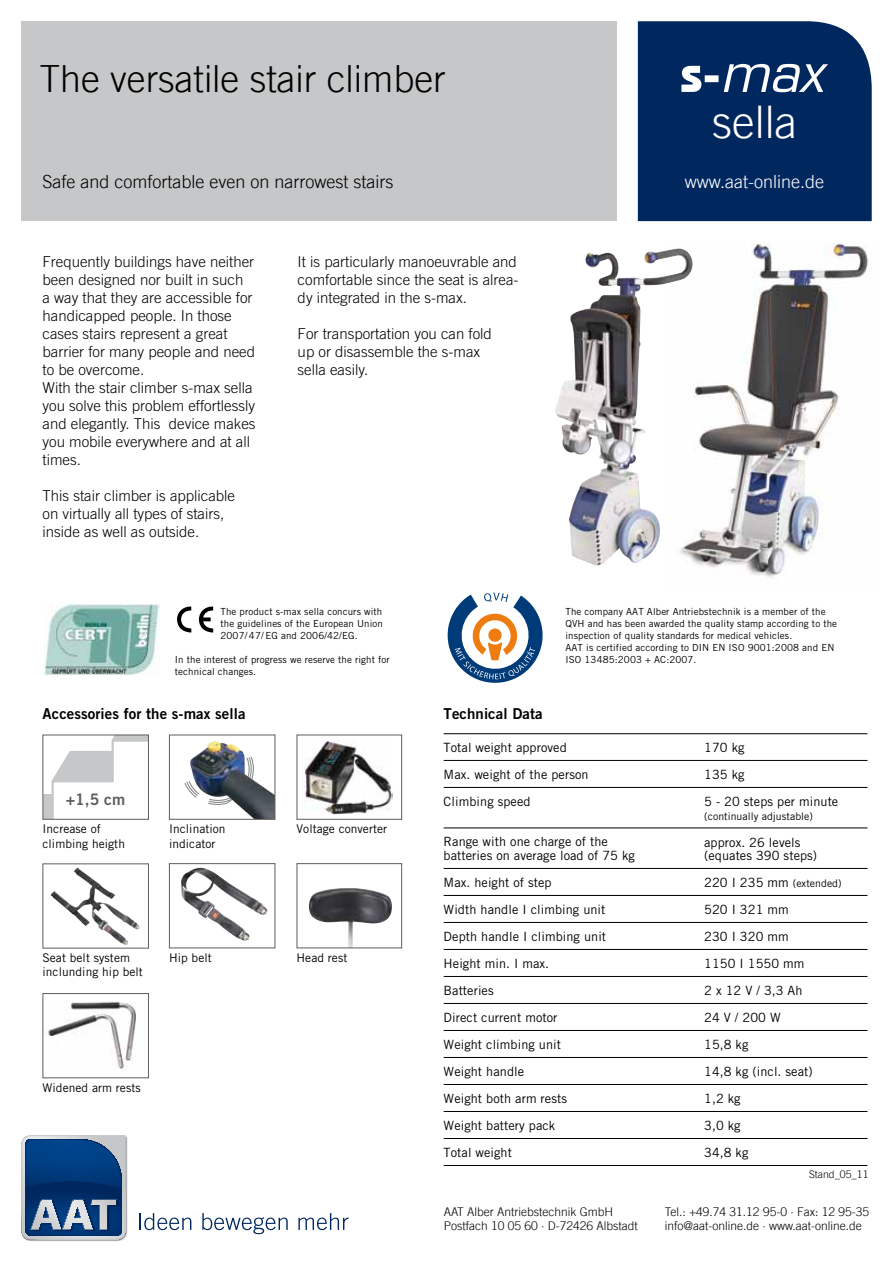
<style>
.page{position:relative;width:893px;height:1263px;background:#fff}
.page>*{position:absolute;margin:0;border:0;box-sizing:border-box;transform-origin:0 0}
.t1{font:300 45px "Trade Gothic LT";color:#fff}
.t2{font:300 37.5px "Trade Gothic LT";color:#000}
.t3{font:300 18px "Trade Gothic LT";color:#000}
.t4{font:300 18px "Trade Gothic LT";color:#fff}
.t5{font:15.75px "Trade Gothic Bold Two";color:#615d59}
.t6{font:300 15px/18px "Trade Gothic";color:#000}
.t7{font:15px "Trade Gothic Bold Two";letter-spacing:.005em;color:#000}
.t8{font:12.75px/27px "Trade Gothic";letter-spacing:.005em;color:#000}
.t9{font:300 12px/14.4px "Trade Gothic LT";color:#000}
.t10{font:12px/14.2px "Trade Gothic";letter-spacing:.005em;color:#000}
.t11{font:10.5px "Trade Gothic";letter-spacing:.005em;color:#000}
.t12{font:300 10.5px "Trade Gothic LT";color:#000}
.t13{font:9.75px/12px "Trade Gothic";letter-spacing:.01em;color:#000}
.s1{font-size:12.75px}
</style>
<div class="page">
<img style="left:675px;top:244px;width:194px;height:334px">
<img style="left:555px;top:249px;width:131px;height:205px">
<div style="left:21px;top:21px;width:596px;height:200px;background:#c6c7c8"></div>
<div style="left:638px;top:21px;width:234px;height:200px;background:#00285f"></div>
<svg style="left:139px;top:1213px;width:52px;height:17px"></svg>
<svg style="left:202px;top:1213px;width:86px;height:21px"></svg>
<svg style="left:298px;top:1213px;width:51px;height:17px"></svg>
<svg style="left:21px;top:1135px;width:107px;height:106px;background:#416692"></svg>
<svg style="left:681px;top:64px;width:147px;height:28px"></svg>
<svg style="left:181px;top:867px;width:87px;height:74px"></svg>
<img style="left:182px;top:868px;width:19px;height:10px">
<div style="left:169px;top:863px;width:106px;height:85px;border:1px solid #615d59"></div>
<svg style="left:74px;top:868px;width:10px;height:12px"></svg>
<div style="left:43px;top:863px;width:106px;height:85px;border:1px solid #615d59"></div>
<div style="left:43px;top:794px;width:10px;height:25px;background:#c6c7c8"></div>
<svg style="left:49px;top:735px;width:100px;height:85px"></svg>
<svg style="left:184px;top:781px;width:6px;height:11px"></svg>
<img style="left:190px;top:741px;width:83px;height:77px">
<div style="left:169px;top:735px;width:106px;height:85px;border:1px solid #615d59"></div>
<hr style="left:444px;top:733px;width:423px;height:1px;background:#000">
<hr style="left:444px;top:760px;width:423px;height:1px;background:#000">
<hr style="left:444px;top:787px;width:423px;height:1px;background:#000">
<hr style="left:444px;top:828px;width:423px;height:1px;background:#000">
<hr style="left:444px;top:868px;width:423px;height:1px;background:#000">
<hr style="left:444px;top:895px;width:423px;height:1px;background:#000">
<hr style="left:444px;top:922px;width:423px;height:1px;background:#000">
<hr style="left:444px;top:949px;width:423px;height:1px;background:#000">
<hr style="left:444px;top:976px;width:423px;height:1px;background:#000">
<hr style="left:444px;top:1003px;width:423px;height:1px;background:#000">
<hr style="left:444px;top:1030px;width:423px;height:1px;background:#000">
<hr style="left:444px;top:1057px;width:423px;height:1px;background:#000">
<hr style="left:444px;top:1084px;width:423px;height:1px;background:#000">
<hr style="left:444px;top:1111px;width:423px;height:1px;background:#000">
<hr style="left:444px;top:1138px;width:423px;height:1px;background:#000">
<hr style="left:444px;top:1165px;width:423px;height:1px;background:#000">
<img style="left:305px;top:741px;width:88px;height:73px">
<div style="left:297px;top:735px;width:105px;height:85px;border:1px solid #615d59"></div>
<img style="left:309px;top:888px;width:83px;height:58px">
<div style="left:297px;top:863px;width:105px;height:85px;border:1px solid #615d59"></div>
<img style="left:48px;top:1001px;width:88px;height:69px">
<div style="left:43px;top:993px;width:106px;height:85px;border:1px solid #615d59"></div>
<svg style="left:177px;top:606px;width:14px;height:26px"></svg>
<svg style="left:199px;top:606px;width:14px;height:26px"></svg>
<img style="left:43px;top:604px;width:116px;height:71px">
<svg style="left:448px;top:593px;width:95px;height:90px"></svg>
<h2 class="t2" style="left:39px;top:57px;width:408px">The versatile stair climber</h2>
<h1 class="t1" style="left:712px;top:96px;width:86px">sella</h1>
<p class="t3" style="left:43px;top:171px;width:353px">Safe and comfortable even on narrowest stairs</p>
<p class="t4" style="left:685px;top:171px;width:141px">www.aat-online.de</p>
<p class="t6" style="left:43px;top:252px;width:215px">Frequently buildings have neither been designed nor built in such<br>a way that they are accessible for handicapped people. In those cases stairs represent a great barrier for many people and need to be overcome.<br>With the stair climber s-max sella you solve this problem effortlessly and elegantly. This device makes you mobile everywhere and at all times.</p>
<p class="t6" style="left:43px;top:486px;width:194px">This stair climber is applicable on virtually all types of stairs, inside as well as outside.</p>
<p class="t6" style="left:298px;top:252px;width:222px;text-align:justify">It is particularly manoeuvrable and comfortable since the seat is alrea&shy;dy integrated in the s-max.</p>
<p class="t6" style="left:298px;top:324px;width:196px">For transportation you can fold up or disassemble the s-max sella easily.</p>
<p class="t13" style="left:220px;top:605px;width:164px;text-align:justify">The product s-max sella concurs with the guidelines of the European Union 2007/ 47/ EG and 2006/42/EG.</p>
<p class="t13" style="left:565px;top:605px;width:273px">The company AAT Alber Antriebstechnik is a member of the QVH and has been awarded the quality stamp according to the inspection of quality standards for medical vehicles.<br>AAT is certified according to DIN EN ISO 9001:2008 and EN ISO 13485:2003 + AC:2007.</p>
<p class="t13" style="left:175px;top:653px;width:216px">In the interest of progress we reserve the right for technical changes.</p>
<p class="t7" style="left:43px;top:704px;width:204px">Accessories for the s-max sella</p>
<p class="t5" style="left:66px;top:790px;width:61px">+1,5 cm</p>
<p class="t10" style="left:43px;top:822px;width:84px">Increase of climbing heigth</p>
<p class="t10" style="left:169px;top:822px;width:58px">Inclination indicator</p>
<p class="t10" style="left:43px;top:950px;width:89px">Seat belt system</p>
<p class="t10" style="left:169px;top:950px;width:44px">Hip belt</p>
<p class="t10" style="left:43px;top:965px;width:102px">inclunding hip belt</p>
<p class="t10" style="left:43px;top:1080px;width:100px">Widened arm rests</p>
<p class="t10" style="left:297px;top:822px;width:92px">Voltage converter</p>
<p class="t10" style="left:297px;top:950px;width:52px">Head rest</p>
<p class="t7" style="left:444px;top:704px;width:100px">Technical Data</p>
<p class="t8" style="left:444px;top:733px;width:146px">Total weight approved<br>Max. weight of the person<br>Climbing speed</p>
<p class="t8" style="left:444px;top:835px;width:193px;line-height:13.5px">Range with one charge of the batteries on average load of 75 kg</p>
<p class="t8" style="left:444px;top:869px;width:164px">Max. height of step<br>Width handle I climbing unit<br>Depth handle I climbing unit<br>Height min. I max.<br>Batteries<br>Direct current motor<br>Weight climbing unit<br>Weight handle<br>Weight both arm rests<br>Weight battery pack<br>Total weight</p>
<p class="t8" style="left:704px;top:734px;width:136px">170 kg<br>135 kg<br>5 - 20 steps per minute</p>
<p class="t11" style="left:704px;top:809px;width:110px">(continually adjustable)</p>
<p class="t8" style="left:704px;top:835px;width:115px;line-height:13.5px">approx. 26 levels (equates 390 steps)</p>
<p class="t11" style="left:704px;top:877px;width:139px"><span class="s1">220 I 235 mm</span> (extended)</p>
<p class="t8" style="left:704px;top:896px;width:110px">520 I 321 mm<br>230 I 320 mm<br>1150 I 1550 mm<br>2 x 12 V / 3,3 Ah<br>24 V / 200 W<br>15,8 kg<br>14,8 kg (incl. seat)<br>1,2 kg<br>3,0 kg<br>34,8 kg</p>
<p class="t12" style="left:809px;top:1168px;width:61px">Stand_05_11</p>
<p class="t9" style="left:444px;top:1204px;width:196px">AAT Alber Antriebstechnik GmbH<br>Postfach 10 05 60 · D-72426 Albstadt</p>
<p class="t9" style="left:665px;top:1204px;width:206px">Tel.: +49.74 31.12 95-0 · Fax: 12 95-35 info@aat-online.de · www.aat-online.de</p>
</div>
